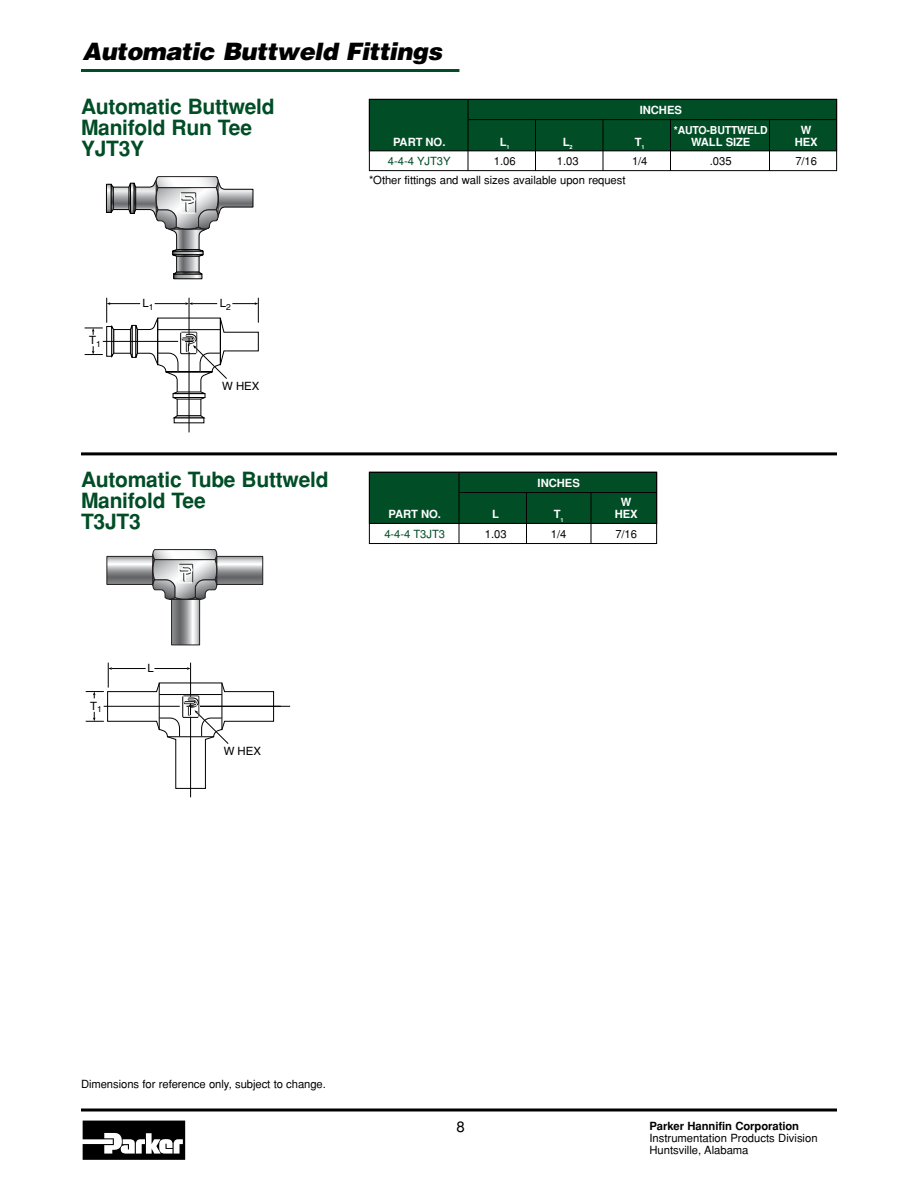
<style>
.page{position:relative;width:918px;height:1188px;background:#fff}
.page>*{position:absolute;margin:0;border:0;box-sizing:border-box;transform-origin:0 0}
.t1{font:italic 900 24px "Helvetica";letter-spacing:-.02em;color:#000}
.t2{font:700 21px/21px "Helvetica";letter-spacing:-.01em;color:#004d26}
.t3{font:15px "Helvetica";color:#000}
.t4{font:11.4px "Helvetica";color:#000}
.t5{font:11.25px/12px "Helvetica";letter-spacing:-.005em;color:#000}
.t6{font:700 11.25px "Helvetica";letter-spacing:-.005em;color:#fff}
.t7{font:700 11.25px "Helvetica";letter-spacing:-.005em;color:#000}
.t8{font:11.25px "Helvetica";letter-spacing:-.005em;color:#004d26}
.t9{font:700 10.95px "Helvetica";letter-spacing:-.015em;color:#fff;scale:.96 1}
</style>
<div class="page">
<svg style="left:81px;top:1108px;width:756px;height:4px;background:#3f3f3f"></svg>
<svg style="left:83px;top:1121px;width:102px;height:39px"></svg>
<hr style="left:81px;top:69px;width:378px;height:3px;background:#004d26">
<div style="left:369px;top:99px;width:468px;height:52px;background:#004d26"></div>
<div style="left:369px;top:99px;width:468px;height:52px;border:1px solid #000"></div>
<hr style="left:469px;top:119px;width:367px;height:1px;background:#000">
<div style="left:369px;top:99px;width:468px;height:72px;border:1px solid #000"></div>
<hr style="left:603px;top:119px;width:1px;height:52px;background:#000">
<hr style="left:670px;top:119px;width:1px;height:52px;background:#000">
<hr style="left:769px;top:119px;width:1px;height:52px;background:#000">
<hr style="left:535px;top:119px;width:1px;height:52px;background:#000">
<hr style="left:468px;top:99px;width:1px;height:72px;background:#000">
<svg style="left:176px;top:276px;width:24px;height:1px"></svg>
<div style="left:174px;top:274px;width:28px;height:5px;border:1px solid #000"></div>
<svg style="left:108px;top:186px;width:1px;height:25px"></svg>
<div style="left:106px;top:184px;width:5px;height:29px;border:1px solid #000"></div>
<svg style="left:111px;top:176px;width:142px;height:99px"></svg>
<svg style="left:174px;top:419px;width:30px;height:4px"></svg>
<hr style="left:189px;top:352px;width:1px;height:80px;background:#000">
<svg style="left:85px;top:298px;width:174px;height:121px"></svg>
<hr style="left:81px;top:452px;width:756px;height:3px;background:#000">
<div style="left:369px;top:472px;width:288px;height:51px;background:#004d26"></div>
<div style="left:369px;top:472px;width:288px;height:52px;border:1px solid #000"></div>
<hr style="left:460px;top:492px;width:196px;height:1px;background:#000">
<div style="left:369px;top:472px;width:288px;height:72px;border:1px solid #000"></div>
<hr style="left:526px;top:492px;width:1px;height:52px;background:#000">
<hr style="left:591px;top:492px;width:1px;height:51px;background:#000">
<hr style="left:459px;top:472px;width:1px;height:71px;background:#000">
<svg style="left:218px;top:558px;width:43px;height:25px"></svg>
<div style="left:216px;top:556px;width:47px;height:29px;border:1px solid #231f20"></div>
<svg style="left:173px;top:601px;width:25px;height:42px"></svg>
<div style="left:171px;top:599px;width:29px;height:46px;border:1px solid #231f20"></div>
<svg style="left:109px;top:558px;width:42px;height:25px"></svg>
<div style="left:107px;top:556px;width:46px;height:29px;border:1px solid #231f20"></div>
<svg style="left:153px;top:549px;width:64px;height:51px"></svg>
<hr style="left:190px;top:717px;width:1px;height:80px;background:#000">
<hr style="left:200px;top:706px;width:90px;height:1px;background:#000">
<svg style="left:86px;top:663px;width:188px;height:126px"></svg>
<h1 class="t1" style="left:82px;top:43px;width:361px">Automatic Buttweld Fittings</h1>
<h2 class="t2" style="left:81px;top:98px;width:195px">Automatic Buttweld<br>Manifold Run Tee<br>YJT3Y</h2>
<p class="t5" style="left:369px;top:175px;width:258px">*Other fittings and wall sizes available upon request</p>
<p class="t6" style="left:640px;top:106px;width:44px">INCHES</p>
<p class="t9" style="left:674px;top:126px;width:99px">*AUTO-BUTTWELD</p>
<p class="t6" style="left:801px;top:125px;width:12px">W</p>
<p class="t6" style="left:393px;top:137px;width:54px">PART NO.</p>
<p class="t6" style="left:500px;top:137px;width:11px">L<sub>1</sub></p>
<p class="t6" style="left:563px;top:137px;width:11px">L<sub>2</sub></p>
<p class="t6" style="left:635px;top:137px;width:11px">T<sub>1</sub></p>
<p class="t6" style="left:691px;top:137px;width:61px">WALL SIZE</p>
<p class="t6" style="left:795px;top:137px;width:25px">HEX</p>
<p class="t8" style="left:388px;top:157px;width:64px">4-4-4 YJT3Y</p>
<p class="t5" style="left:494px;top:156px;width:23px">1.06</p>
<p class="t5" style="left:557px;top:156px;width:23px">1.03</p>
<p class="t5" style="left:632px;top:156px;width:17px">1/4</p>
<p class="t5" style="left:710px;top:156px;width:23px">.035</p>
<p class="t5" style="left:795px;top:156px;width:23px">7/16</p>
<p class="t4" style="left:89px;top:336px;width:13px">T<sub>1</sub></p>
<p class="t4" style="left:143px;top:299px;width:13px">L<sub>1</sub></p>
<p class="t4" style="left:220px;top:299px;width:13px">L<sub>2</sub></p>
<p class="t4" style="left:222px;top:382px;width:39px">W HEX</p>
<h2 class="t2" style="left:81px;top:471px;width:249px">Automatic Tube Buttweld<br>Manifold Tee<br>T3JT3</h2>
<p class="t6" style="left:538px;top:479px;width:44px">INCHES</p>
<p class="t6" style="left:621px;top:498px;width:12px">W</p>
<p class="t6" style="left:389px;top:510px;width:54px">PART NO.</p>
<p class="t6" style="left:492px;top:510px;width:8px">L</p>
<p class="t6" style="left:554px;top:510px;width:11px">T<sub>1</sub></p>
<p class="t6" style="left:615px;top:510px;width:25px">HEX</p>
<p class="t8" style="left:384px;top:530px;width:62px">4-4-4 T3JT3</p>
<p class="t5" style="left:485px;top:529px;width:23px">1.03</p>
<p class="t5" style="left:551px;top:529px;width:17px">1/4</p>
<p class="t5" style="left:615px;top:529px;width:23px">7/16</p>
<p class="t4" style="left:90px;top:701px;width:13px">T<sub>1</sub></p>
<p class="t4" style="left:148px;top:664px;width:8px">L</p>
<p class="t4" style="left:224px;top:747px;width:39px">W HEX</p>
<p class="t5" style="left:81px;top:1079px;width:246px">Dimensions for reference only, subject to change.</p>
<h3 class="t3" style="left:457px;top:1122px;width:10px">8</h3>
<p class="t7" style="left:650px;top:1121px;width:151px">Parker Hannifin Corporation</p>
<p class="t5" style="left:650px;top:1133px;width:170px">Instrumentation Products Division<br>Huntsville, Alabama</p>
</div>
